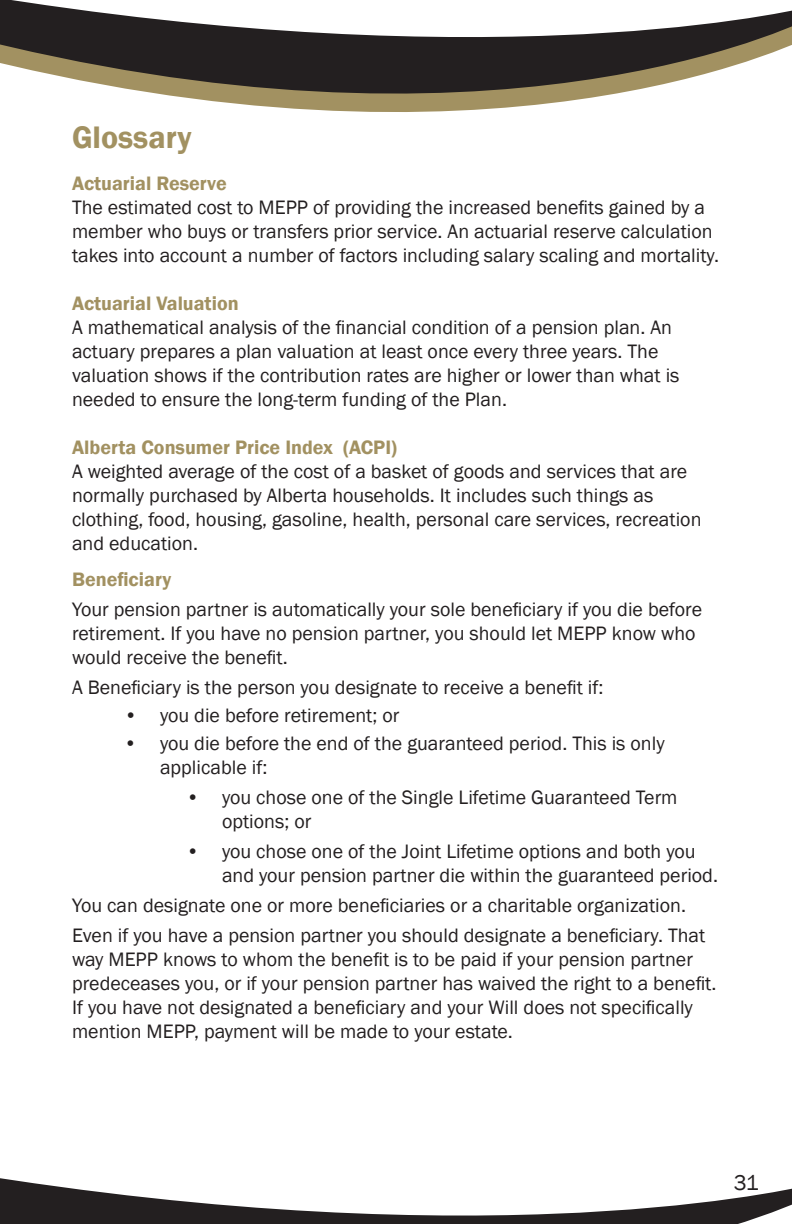
<style>
.page{position:relative;width:792px;height:1224px;background:#fff}
.page>*{position:absolute;margin:0;border:0;box-sizing:border-box;transform-origin:0 0}
.t1{font:600 32px "Franklin Gothic";color:#a29161}
.t2{font:22px "Franklin Gothic";color:#231f20}
.t3{font:20px/24px "Franklin Gothic";color:#231f20}
.t4{font:600 20px "Franklin Gothic";color:#a29161}
</style>
<div class="page">
<svg style="left:0;top:0;width:792px;height:112px"></svg>
<svg style="left:0;top:1178px;width:792px;height:46px"></svg>
<h1 class="t1" style="left:72px;top:118px;width:121px">Glossary</h1>
<p class="t4" style="left:72px;top:171px;width:156px">Actuarial Reserve</p>
<p class="t3" style="left:72px;top:196px;width:649px">The estimated cost to MEPP of providing the increased benefits gained by a member who buys or transfers prior service. An actuarial reserve calculation takes into account a number of factors including salary scaling and mortality.</p>
<p class="t4" style="left:72px;top:291px;width:168px">Actuarial Valuation</p>
<p class="t3" style="left:72px;top:316px;width:609px">A mathematical analysis of the financial condition of a pension plan. An actuary prepares a plan valuation at least once every three years. The valuation shows if the contribution rates are higher or lower than what is needed to ensure the long-term funding of the Plan.</p>
<p class="t4" style="left:72px;top:435px;width:326px">Alberta Consumer Price Index (ACPI)</p>
<p class="t3" style="left:72px;top:460px;width:631px">A weighted average of the cost of a basket of goods and services that are normally purchased by Alberta households. It includes such things as clothing, food, housing, gasoline, health, personal care services, recreation and education.</p>
<p class="t4" style="left:72px;top:567px;width:101px">Beneficiary</p>
<p class="t3" style="left:72px;top:598px;width:632px">Your pension partner is automatically your sole beneficiary if you die before retirement. If you have no pension partner, you should let MEPP know who would receive the benefit.</p>
<p class="t3" style="left:72px;top:676px;width:533px">A Beneficiary is the person you designate to receive a benefit if:</p>
<p class="t3" style="left:124px;top:704px;width:277px">• you die before retirement; or</p>
<p class="t3" style="left:160px;top:732px;width:506px;text-indent:-36px">• you die before the end of the guaranteed period. This is only applicable if:</p>
<p class="t3" style="left:222px;top:786px;width:457px;text-indent:-36px">• you chose one of the Single Lifetime Guaranteed Term options; or</p>
<p class="t3" style="left:222px;top:840px;width:498px;text-indent:-36px">• you chose one of the Joint Lifetime options and both you and your pension partner die within the guaranteed period.</p>
<p class="t3" style="left:72px;top:891px;width:635px;line-height:30px">You can designate one or more beneficiaries or a charitable organization.<br>Even if you have a pension partner you should designate a beneficiary. That</p>
<p class="t3" style="left:72px;top:948px;width:646px">way MEPP knows to whom the benefit is to be paid if your pension partner predeceases you, or if your pension partner has waived the right to a benefit.<br>If you have not designated a beneficiary and your Will does not specifically mention MEPP, payment will be made to your estate.</p>
<p class="t2" style="left:734px;top:1169px;width:26px">31</p>
</div>
